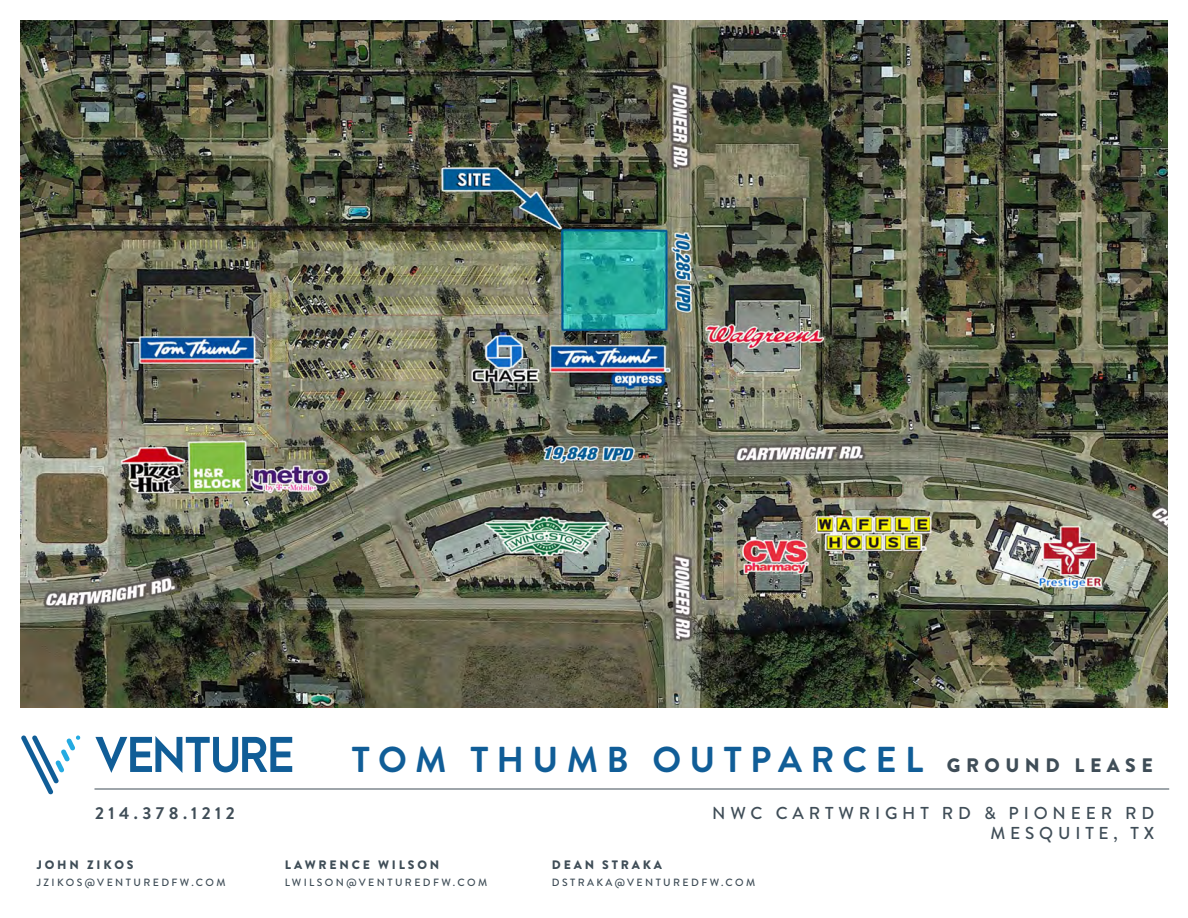
<style>
.page{position:relative;width:1188px;height:918px;background:#fff}
.page>*{position:absolute;margin:0;border:0;box-sizing:border-box;transform-origin:0 0}
.t1{font:700 36px "Brandon Grotesque";letter-spacing:.23em;color:#105d97}
.t2{font:500 17.25px/20.7px "Brandon Grotesque";letter-spacing:.28em;color:#3f4d57;text-align:right}
.t3{font:700 17.25px "Brandon Grotesque";letter-spacing:.26em;color:#3f4d57}
.t4{font:900 12.3px "Brandon Grotesque";letter-spacing:.23em;color:#3f4d57}
.t5{font:500 10.5px "Brandon Grotesque";letter-spacing:.23em;color:#3f4d57}
.s1{font-weight:900;font-size:19.5px;color:#3f4d57}
</style>
<div class="page">
<hr style="left:94px;top:789px;width:1075px;height:1px;background:#3f4d57">
<svg style="left:21px;top:736px;width:60px;height:59px"></svg>
<svg style="left:95px;top:736px;width:197px;height:37px"></svg>
<img style="left:21px;top:21px;width:1146px;height:686px">
<h2 class="t3" style="left:95px;top:801px;width:141px">214.378.1212</h2>
<p class="t4" style="left:37px;top:856px;width:98px">JOHN ZIKOS</p>
<p class="t5" style="left:37px;top:875px;width:190px">JZIKOS@VENTUREDFW.COM</p>
<h1 class="t1" style="left:352px;top:734px;width:802px">TOM THUMB OUTPARCEL <span class="s1">GROUND LEASE</span></h1>
<p class="t4" style="left:285px;top:856px;width:156px">LAWRENCE WILSON</p>
<p class="t5" style="left:285px;top:875px;width:204px">LWILSON@VENTUREDFW.COM</p>
<h2 class="t2" style="left:712px;top:803px;width:444px">NWC CARTWRIGHT RD &amp; PIONEER RD<br>MESQUITE, TX</h2>
<p class="t4" style="left:552px;top:856px;width:112px">DEAN STRAKA</p>
<p class="t5" style="left:552px;top:875px;width:205px">DSTRAKA@VENTUREDFW.COM</p>
</div>
